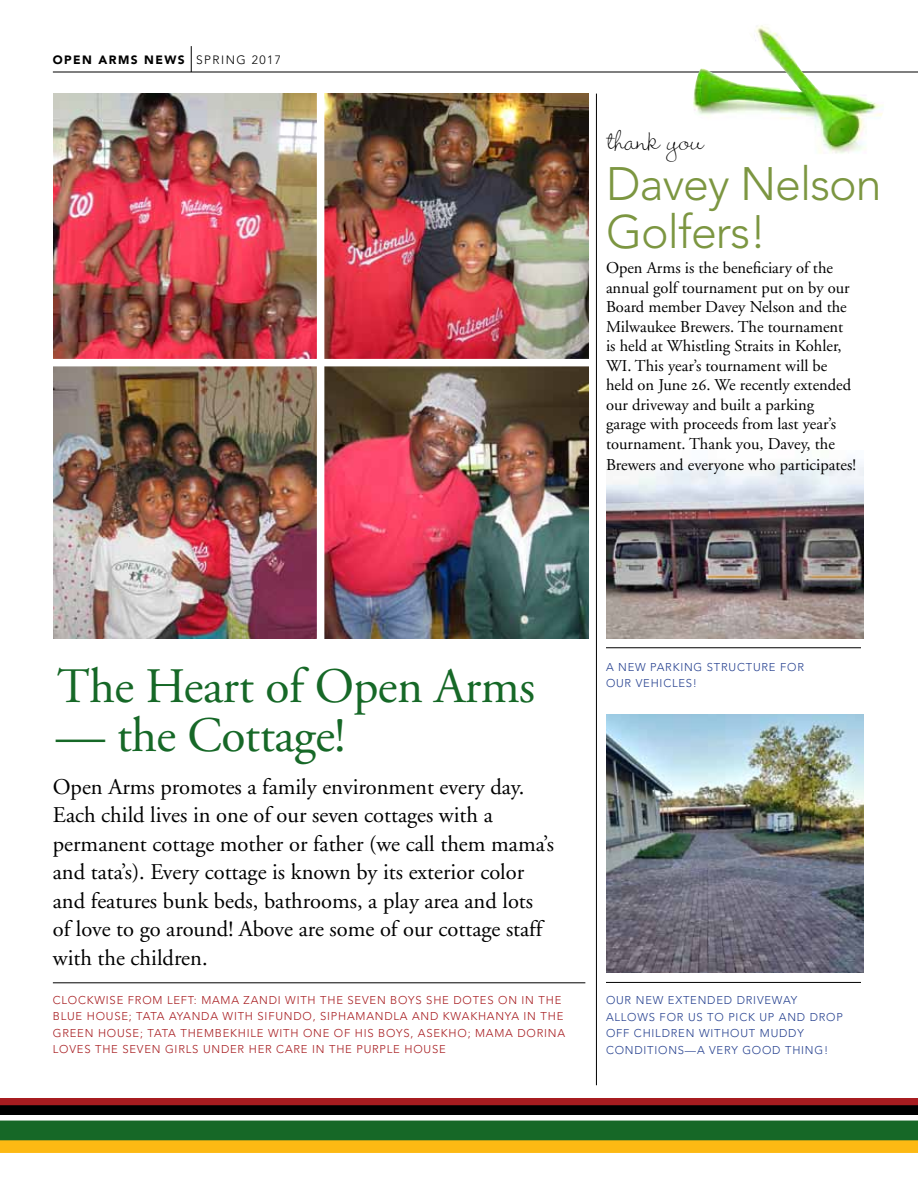
<style>
.page{position:relative;width:918px;height:1188px;background:#fff}
.page>*{position:absolute;margin:0;border:0;box-sizing:border-box;transform-origin:0 0}
.t1{font:49.5px "Adobe Garamond";letter-spacing:-.01em;color:#166827}
.t2{font:300 46.5px/48px "Avenir";color:#7c9641}
.t3{font:36px "Dagobert";color:#000}
.t4{font:22.5px/28.5px "Adobe Garamond";color:#000}
.t5{font:16.5px/19.5px "Adobe Garamond";color:#000}
.t6{font:900 12px "Avenir";letter-spacing:.12em;color:#000}
.t7{font:300 11.25px/16.5px "Avenir";letter-spacing:.07em;color:#a71c20}
.t8{font:300 11.25px/16.5px "Avenir";letter-spacing:.07em;color:#25408f}
.s1{font-weight:300}
.s2{font-family:"Adobe Garamond Exp"}
</style>
<div class="page">
<hr style="left:53px;top:72px;width:865px;height:1px;background:#000">
<img style="left:688px;top:25px;width:201px;height:129px">
<img style="left:606px;top:459px;width:258px;height:180px">
<img style="left:606px;top:714px;width:258px;height:258px">
<div style="left:0;top:1098px;width:918px;height:10px;background:#a71c20"></div>
<svg style="left:0;top:1105px;width:918px;height:48px;background:#6a7932"></svg>
<svg style="left:191px;top:46px;width:1px;height:26px"></svg>
<img style="left:54px;top:94px;width:534px;height:545px">
<img style="left:324px;top:366px;width:264px;height:273px">
<hr style="left:606px;top:648px;width:255px;height:1px;background:#000">
<hr style="left:606px;top:982px;width:255px;height:1px;background:#000">
<hr style="left:53px;top:983px;width:532px;height:1px;background:#000">
<hr style="left:596px;top:94px;width:1px;height:991px;background:#000">
<div style="left:317px;top:87px;width:7px;height:559px;background:#fff"></div>
<div style="left:33px;top:359px;width:560px;height:7px;background:#fff"></div>
<p class="t6" style="left:53px;top:53px;width:230px">OPEN ARMS NEWS <span class="s1">SPRING 2017</span></p>
<h3 class="t3" style="left:608px;top:121px;width:97px">thank you</h3>
<h2 class="t2" style="left:606px;top:159px;width:277px">DAVEY N ELSON<br>GOLFERS!</h2>
<p class="t5" style="left:606px;top:259px;width:247px">Open Arms is the beneficiary of the annual golf tournament put on by our Board member Davey Nelson and the Milwaukee Brewers. The tournament is held at Whistling Straits in Kohler, WI. This year’s tournament will be held on June <span class="s2">26</span>. We recently extended our driveway and built a parking garage with proceeds from last year’s tournament. Thank you, Davey, the</p>
<p class="t5" style="left:606px;top:455px;width:252px">Brewers and everyone who participates!</p>
<h1 class="t1" style="left:57px;top:660px;width:479px">The Heart of Open Arms</h1>
<h1 class="t1" style="left:56px;top:709px;width:291px">— the Cottage!</h1>
<p class="t4" style="left:53px;top:773px;width:503px">Open Arms promotes a family environment every day.<br>Each child lives in one of our seven cottages with a permanent cottage mother or father (we call them mama’s and tata’s). Every cottage is known by its exterior color and features bunk beds, bathrooms, a play area and lots of love to go around! Above are some of our cottage staff with the children.</p>
<p class="t7" style="left:53px;top:992px;width:9px">CLOCKWISE</p>
<p class="t7" style="left:128px;top:992px;width:10px">FROM</p>
<p class="t7" style="left:167px;top:992px;width:8px">LEFT</p>
<p class="t7" style="left:53px;top:992px;width:514px;text-indent:141px">: MAMA ZANDI WITH THE SEVEN BOYS SHE DOTES ON IN THE B LU E H OU SE; TATA AYANDA WITH SIFU NDO, SIPHAMANDLA AND KWAKHANYA IN THE GREEN HOUSE; TATA THEMBEKHILE WITH ONE OF HIS BOYS, ASEKHO; MAMA DORINA LOVES THE SEVEN GIRLS U NDER HER CARE IN THE PU RPLE HOUSE</p>
<p class="t8" style="left:606px;top:659px;width:200px">A NEW PARKING STRUCTU RE FOR<br>OU R VEHICLES!</p>
<p class="t8" style="left:606px;top:992px;width:238px">OU R NEW EXTENDED DRIVEWAY<br>ALLOWS FOR US TO PICK U P AND DROP<br>OFF CHILDREN WITHOUT MU DDY<br>CONDITIONS—A VERY GOOD THING!</p>
</div>
